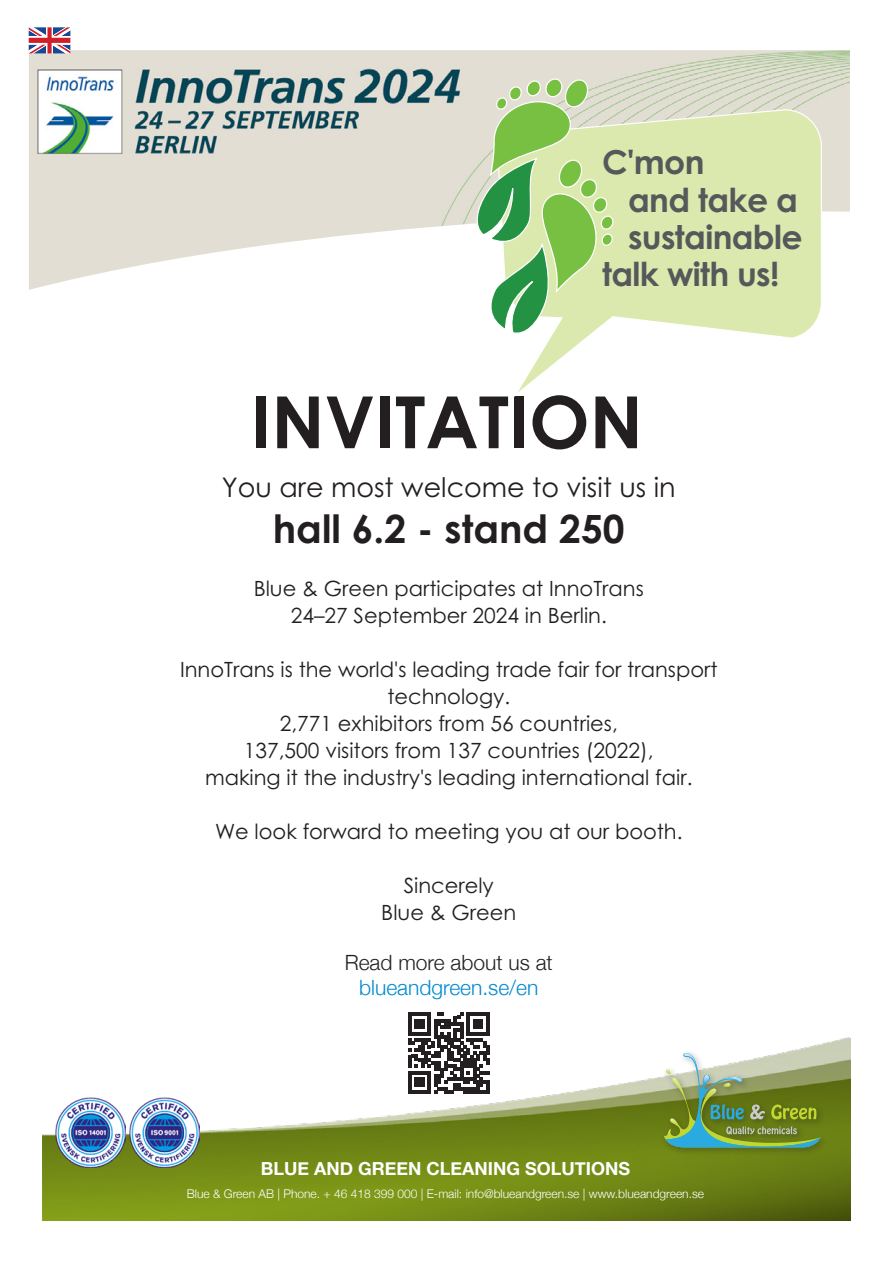
<style>
.page{position:relative;width:893px;height:1263px;background:#fff}
.page>*{position:absolute;margin:0;border:0;box-sizing:border-box;transform-origin:0 0}
.Rubrik_2{font:700 72px "Century Gothic Pro";color:#231f20}
.Brödtext{font:700 39px "Century Gothic Pro";color:#231f20}
.t1{font:700 33px "Century Gothic Pro";letter-spacing:-.02em;color:#57585a}
.Brödtext-2{font:27px "Century Gothic Pro";color:#231f20}
.Brödtext-3{font:21px/27px "Century Gothic Pro";color:#231f20;text-align:center}
.Brödtext-4{font:300 21px "Helvetica Neue";color:#0089cf}
.Brödtext-5{font:300 21px "Helvetica Neue";color:#231f20}
.Brödtext-6{font:700 18px "Helvetica Neue";color:#fff}
.Brödtext-7{font:300 12px "Helvetica Neue";color:#fff}
</style>
<div class="page">
<svg style="left:408px;top:1012px;width:81px;height:17px"></svg>
<img style="left:43px;top:1029px;width:807px;height:191px">
<div style="left:659px;top:1048px;width:169px;height:108px;background:#231f20;opacity:.3"></div>
<svg style="left:664px;top:1053px;width:156px;height:97px;background:#8aa26a"></svg>
<img style="left:129px;top:1097px;width:70px;height:70px">
<img style="left:55px;top:1097px;width:70px;height:70px">
<img style="left:29px;top:50px;width:821px;height:240px">
<svg style="left:29px;top:27px;width:41px;height:26px"></svg>
<svg style="left:518px;top:109px;width:304px;height:283px"></svg>
<svg style="left:474px;top:78px;width:140px;height:258px;background:#afd497"></svg>
<p class="t1" style="left:602px;top:142px;width:104px">C'mon</p>
<p class="t1" style="left:628px;top:179px;width:171px">and take a</p>
<p class="t1" style="left:628px;top:216px;width:176px">sustainable</p>
<p class="t1" style="left:602px;top:254px;width:179px">talk with us!</p>
<p class="Rubrik_2" style="left:251px;top:377px;width:393px">INVITATION</p>
<p class="Brödtext-2" style="left:222px;top:470px;width:455px">You are most welcome to visit us in</p>
<p class="Brödtext" style="left:273px;top:505px;width:353px">hall 6.2 - stand 250</p>
<p class="Brödtext-3" style="left:254px;top:574px;width:392px">Blue &amp; Green participates at InnoTrans<br>24–27 September 2024 in Berlin.</p>
<p class="Brödtext-3" style="left:180px;top:655px;width:539px">InnoTrans is the world's leading trade fair for transport technology.</p>
<p class="Brödtext-3" style="left:280px;top:709px;width:340px">2,771 exhibitors from 56 countries,</p>
<p class="Brödtext-3" style="left:244px;top:736px;width:411px">137,500 visitors from 137 countries (2022),</p>
<p class="Brödtext-3" style="left:205px;top:763px;width:489px">making it the industry's leading international fair.</p>
<p class="Brödtext-3" style="left:215px;top:817px;width:469px">We look forward to meeting you at our booth.</p>
<p class="Brödtext-3" style="left:381px;top:871px;width:136px">Sincerely<br>Blue &amp; Green</p>
<p class="Brödtext-5" style="left:345px;top:945px;width:210px">Read more about us at</p>
<p class="Brödtext-4" style="left:359px;top:971px;width:181px">blueandgreen.se/en</p>
<p class="Brödtext-6" style="left:261px;top:1154px;width:371px">BLUE AND GREEN CLEANING SOLUTIONS</p>
<p class="Brödtext-7" style="left:187px;top:1184px;width:519px">Blue &amp; Green AB | Phone. + 46 418 399 000 | E-mail: info@blueandgreen.se | www.blueandgreen.se</p>
</div>
